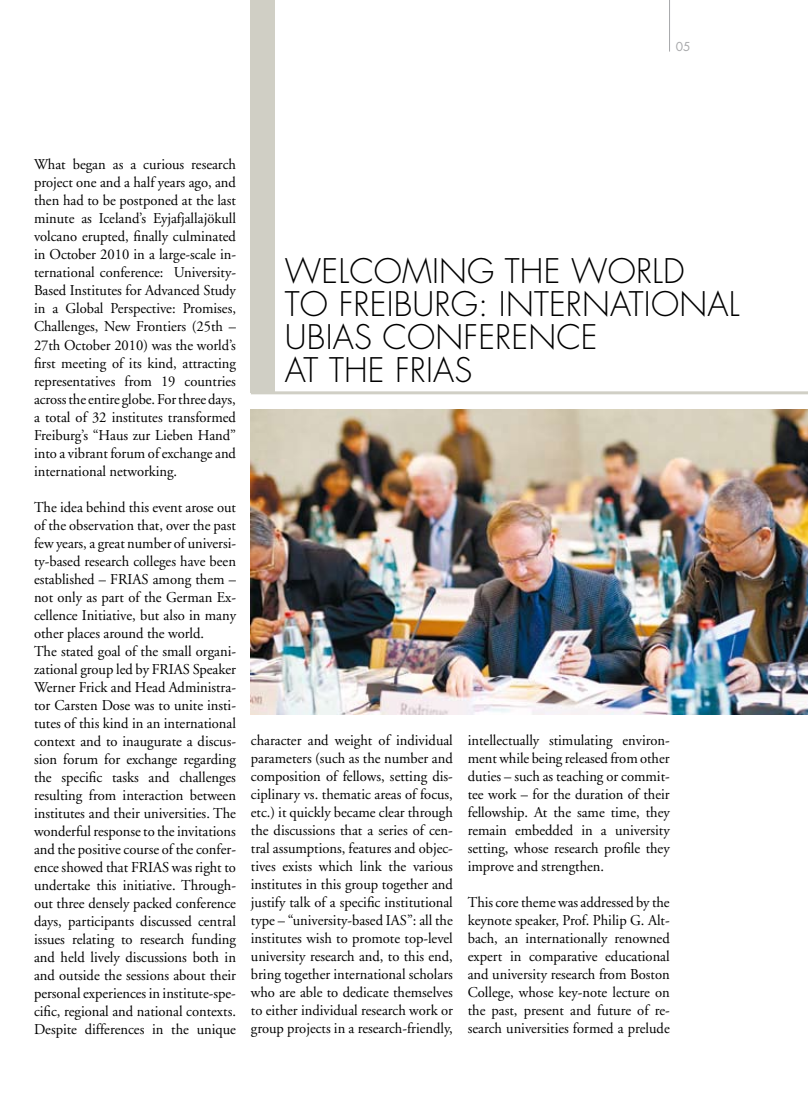
<style>
.page{position:relative;width:808px;height:1106px;background:#fff}
.page>*{position:absolute;margin:0;border:0;box-sizing:border-box;transform-origin:0 0}
.t1{font:300 33px/33px "Futura LT";letter-spacing:.005em;color:#000}
.t2{font:15px/18px "Adobe Garamond LT";color:#000;text-align:justify}
.t3{font:12px "Futura LT";color:#a7a8aa}
</style>
<div class="page">
<img style="left:251px;top:409px;width:557px;height:305px">
<hr style="left:669px;top:0;width:1px;height:52px;background:#a7a8aa">
<div style="left:251px;top:0;width:24px;height:392px;background:#d0cfc5"></div>
<hr style="left:251px;top:391px;width:557px;height:3px;background:#d0cfc5">
<p class="t3" style="left:676px;top:39px;width:16px">05</p>
<p class="t2" style="left:34px;top:156px;width:203px">What began as a curious research project one and a half years ago, and then had to be postponed at the last minute as Iceland’s Eyjafjallajökull volcano erupted, finally culminated in October 2010 in a large-scale in&shy;ternational conference: University-Based Institutes for Advanced Study in a Global Perspective: Promises, Challenges, New Frontiers (25th – 27th October 2010) was the world’s first meeting of its kind, attracting representatives from 19 countries across the entire globe. For three days, a total of 32 institutes transformed Freiburg’s “Haus zur Lieben Hand” into a vibrant forum of exchange and international networking.</p>
<p class="t2" style="left:34px;top:498px;width:203px;text-align:left">The idea behind this event arose out of the observation that, over the past few years, a great number of universi&shy;ty-based research colleges have been established – FRIAS among them – not only as part of the German Ex&shy;cellence Initiative, but also in many other places around the world.<br>The stated goal of the small organi&shy;zational group led by FRIAS Speaker Werner Frick and Head Administra&shy;tor Carsten Dose was to unite insti&shy;tutes of this kind in an international context and to inaugurate a discus&shy;sion forum for exchange regarding the specific tasks and challenges resulting from interaction between institutes and their universities. The wonderful response to the invitations and the positive course of the confer&shy;ence showed that FRIAS was right to undertake this initiative. Through&shy;out three densely packed conference days, participants discussed central issues relating to research funding and held lively discussions both in and outside the sessions about their personal experiences in institute-spe&shy;cific, regional and national contexts.<br>Despite differences in the unique</p>
<h1 class="t1" style="left:285px;top:255px;width:456px">WELCOMING THE WORLD<br>TO FREIBURG: I NTERNATIONAL<br>UBIA</h1>
<h1 class="t1" style="left:285px;top:321px;width:314px;text-indent:69px">S CONFERENCE<br>AT THE FRIAS</h1>
<p class="t2" style="left:251px;top:731px;width:203px">character and weight of individual parameters (such as the number and composition of fellows, setting dis&shy;ciplinary vs. thematic areas of focus, etc.) it quickly became clear through the discussions that a series of cen&shy;tral assumptions, features and objec&shy;tives exists which link the various institutes in this group together and justify talk of a specific institutional type – “university-based IAS”: all the institutes wish to promote top-level university research and, to this end, bring together international scholars who are able to dedicate themselves to either individual research work or group projects in a research-friendly,</p>
<p class="t2" style="left:468px;top:731px;width:203px">intellectually stimulating environ&shy;ment while being released from other duties – such as teaching or commit&shy;tee work – for the duration of their fellowship. At the same time, they remain embedded in a university setting, whose research profile they improve and strengthen.</p>
<p class="t2" style="left:468px;top:893px;width:203px">This core theme was addressed by the keynote speaker, Prof. Philip G. Alt&shy;bach, an internationally renowned expert in comparative educational and university research from Boston College, whose key-note lecture on the past, present and future of re&shy;search universities formed a prelude</p>
</div>
